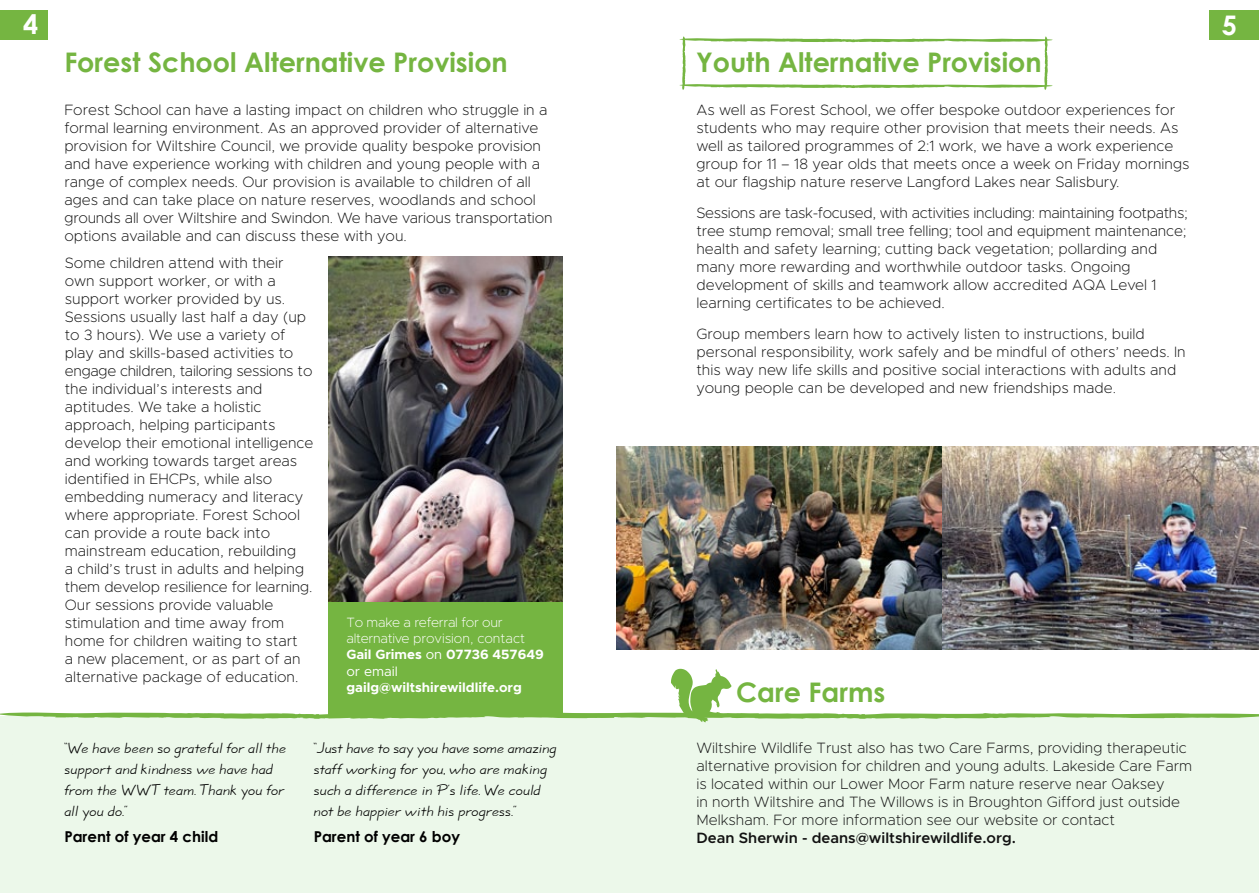
<style>
.page{position:relative;width:1259px;height:893px;background:#fff}
.page>*{position:absolute;margin:0;border:0;box-sizing:border-box;transform-origin:0 0}
.t1{font:700 27px "Century Gothic";color:#75b541}
.t2{font:700 27px "Century Gothic";color:#fff}
.t3{font:16.5px/21px "Hopalong Normal";color:#000}
.t4{font:200 15px/18px "Metropolis";color:#121212}
.t5{font:600 15px "Metropolis";color:#121212}
.t6{font:700 15px "Century Gothic";color:#000}
.t7{font:200 13.5px/16.2px "Metropolis";letter-spacing:-.02em;color:#fff}
.t8{font:700 13.5px "Metropolis";color:#fff}
.s1{font-weight:700}
.s2{font-weight:400}
</style>
<div class="page">
<div style="left:0;top:11px;width:48px;height:29px;background:#75b541"></div>
<div style="left:1208px;top:11px;width:51px;height:29px;background:#75b541"></div>
<div style="left:328px;top:546px;width:234px;height:194px;background:#75b541"></div>
<div style="left:0;top:716px;width:642px;height:177px;background:#ecf8ea"></div>
<img style="left:328px;top:256px;width:234px;height:345px">
<div style="left:614px;top:716px;width:645px;height:177px;background:#ecf8ea"></div>
<svg style="left:679px;top:36px;width:374px;height:54px"></svg>
<img style="left:941px;top:446px;width:318px;height:204px">
<img style="left:617px;top:446px;width:324px;height:204px">
<svg style="left:0;top:669px;width:1259px;height:53px"></svg>
<h1 class="t2" style="left:23px;top:7px;width:17px">4</h1>
<h1 class="t1" style="left:64px;top:45px;width:445px">Forest School Alternative Provision</h1>
<p class="t4" style="left:64px;top:101px;width:490px">Forest School can have a lasting impact on children who struggle in a formal learning environment. As an approved provider of alternative provision for Wiltshire Council, we provide quality bespoke provision and have experience working with children and young people with a range of complex needs. Our provision is available to children of all ages and can take place on nature reserves, woodlands and school grounds all over Wiltshire and Swindon. We have various transportation options available and can discuss these with you.</p>
<p class="t4" style="left:65px;top:254px;width:250px">Some children attend with their own support worker, or with a support worker provided by us.<br>Sessions usually last half a day (up to 3 hours). We use a variety of play and skills-based activities to engage children, tailoring sessions to the individual’s interests and aptitudes. We take a holistic approach, helping participants develop their emotional intelligence and working towards target areas identified in EHCPs, while also embedding numeracy and literacy where appropriate. Forest School can provide a route back into mainstream education, rebuilding<br>a child’s trust in adults and helping them develop resilience for learning.<br>Our sessions provide valuable stimulation and time away from home for children waiting to start<br>a new placement, or as part of an alternative package of education.</p>
<p class="t7" style="left:346px;top:614px;width:199px">To make a referral for our alternative provision, contact<br><span class="s1">Gail Grimes</span> <span class="s2">on</span> <span class="s1">07736 457649 </span><span class="s2">or email</span></p>
<p class="t8" style="left:346px;top:679px;width:177px">gailg@wiltshirewildlife.org</p>
<p class="t3" style="left:64px;top:738px;width:224px">“We have been so grateful for all the support and kindness we have had from the WWT team. Thank you for all you do.”</p>
<p class="t6" style="left:64px;top:827px;width:155px">Parent of year 4 child</p>
<p class="t3" style="left:314px;top:738px;width:245px">“Just have to say you have some amazing staff working for you, who are making such a difference in P’s life. We could not be happier with his progress.”</p>
<p class="t6" style="left:314px;top:827px;width:148px">Parent of year 6 boy</p>
<h1 class="t1" style="left:696px;top:45px;width:347px">Youth Alternative Provision</h1>
<p class="t4" style="left:696px;top:101px;width:494px">As well as Forest School, we offer bespoke outdoor experiences for students who may require other provision that meets their needs. As well as tailored programmes of 2:1 work, we have a work experience group for 11 – 18 year olds that meets once a week on Friday mornings at our flagship nature reserve Langford Lakes near Salisbury.</p>
<p class="t4" style="left:696px;top:204px;width:493px">Sessions are task-focused, with activities including: maintaining footpaths; tree stump removal; small tree felling; tool and equipment maintenance; health and safety learning; cutting back vegetation; pollarding and many more rewarding and worthwhile outdoor tasks. Ongoing development of skills and teamwork allow accredited AQA Level 1 learning certificates to be achieved.</p>
<p class="t4" style="left:696px;top:325px;width:491px">Group members learn how to actively listen to instructions, build personal responsibility, work safely and be mindful of others’ needs. In this way new life skills and positive social interactions with adults and young people can be developed and new friendships made.</p>
<h1 class="t2" style="left:1221px;top:8px;width:17px">5</h1>
<h1 class="t1" style="left:736px;top:675px;width:151px">Care Farms</h1>
<p class="t4" style="left:696px;top:739px;width:497px">Wiltshire Wildlife Trust also has two Care Farms, providing therapeutic alternative provision for children and young adults. Lakeside Care Farm is located within our Lower Moor Farm nature reserve near Oaksey<br>in north Wiltshire and The Willows is in Broughton Gifford just outside Melksham. For more information see our website or contact</p>
<p class="t5" style="left:696px;top:829px;width:321px">Dean Sherwin - deans@wiltshirewildlife.org.</p>
</div>
